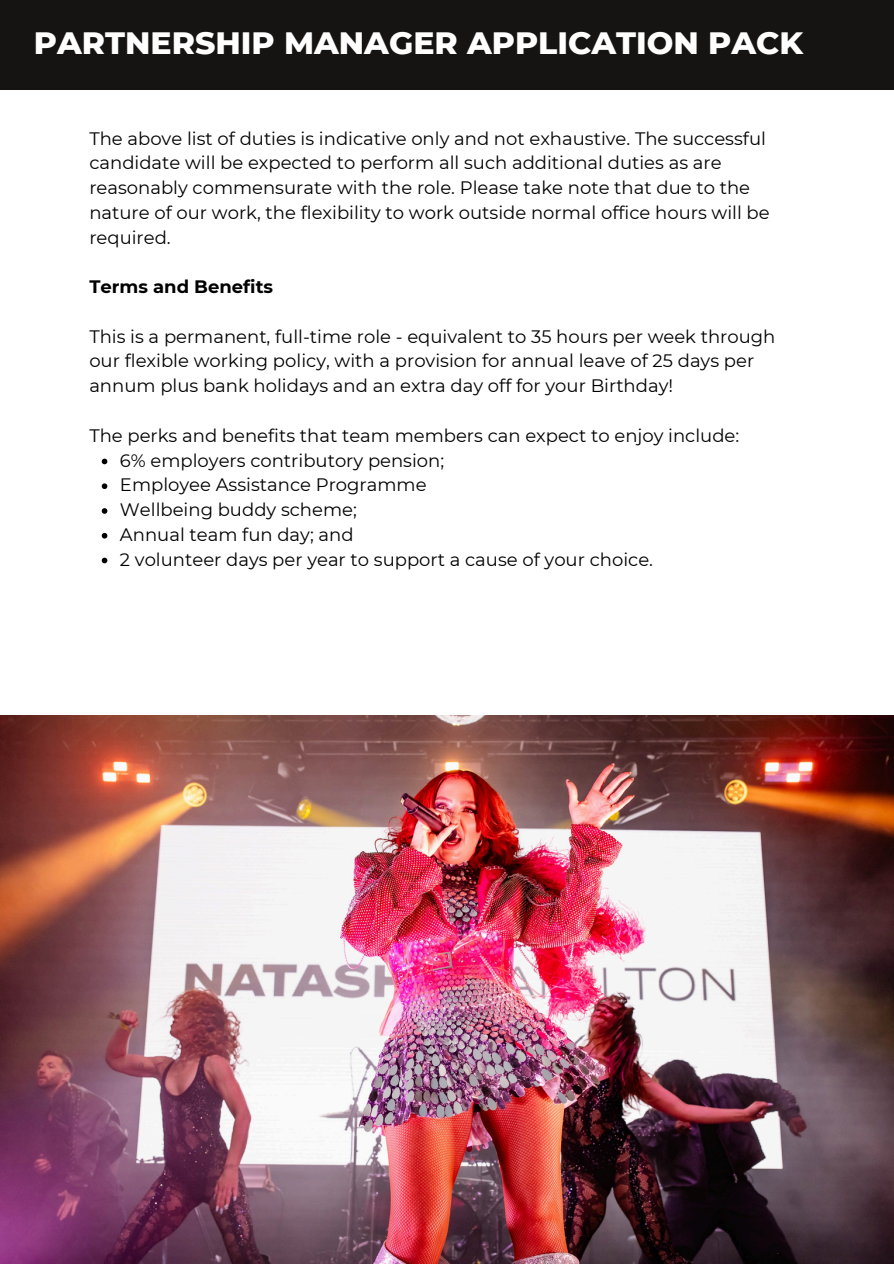
<style>
.page{position:relative;width:894px;height:1264px;background:#fff}
.page>*{position:absolute;margin:0;border:0;box-sizing:border-box;transform-origin:0 0}
.t1{font:800 31.5px "Montserrat";color:#fff}
.t2{font:18px/24.8px "Montserrat";color:#000}
.t3{font:700 18px "Montserrat";color:#000}
</style>
<div class="page">
<div style="left:0;top:0;width:893px;height:89px;background:#161412"></div>
<svg style="left:102px;top:458px;width:5px;height:6px"></svg>
<svg style="left:102px;top:483px;width:5px;height:6px"></svg>
<svg style="left:102px;top:508px;width:5px;height:6px"></svg>
<svg style="left:102px;top:533px;width:5px;height:5px"></svg>
<svg style="left:102px;top:557px;width:5px;height:6px"></svg>
<img style="left:0;top:716px;width:893px;height:546px">
<p class="t1" style="left:34px;top:24px;width:770px">PARTNERSHIP MANAGER APPLICATION PACK</p>
<h1 class="t2" style="left:89px;top:126px;width:681px">The above list of duties is indicative only and not exhaustive. The successful candidate will be expected to perform all such additional duties as are reasonably commensurate with the role. Please take note that due to the nature of our work, the flexibility to work outside normal office hours will be required.</h1>
<p class="t3" style="left:89px;top:276px;width:185px">Terms and Benefits</p>
<h2 class="t2" style="left:89px;top:324px;width:687px">This is a permanent, full-time role - equivalent to 35 hours per week through our flexible working policy, with a provision for annual leave of 25 days per annum plus bank holidays and an extra day off for your Birthday!</h2>
<p class="t2" style="left:89px;top:423px;width:651px">The perks and benefits that team members can expect to enjoy include:</p>
<p class="t2" style="left:120px;top:447px;width:326px">6% employers contributory pension;</p>
<p class="t2" style="left:120px;top:472px;width:308px">Employee Assistance Programme</p>
<p class="t2" style="left:120px;top:497px;width:238px">Wellbeing buddy scheme;</p>
<p class="t2" style="left:120px;top:522px;width:235px">Annual team fun day; and</p>
<p class="t2" style="left:120px;top:546px;width:534px">2 volunteer days per year to support a cause of your choice.</p>
</div>
